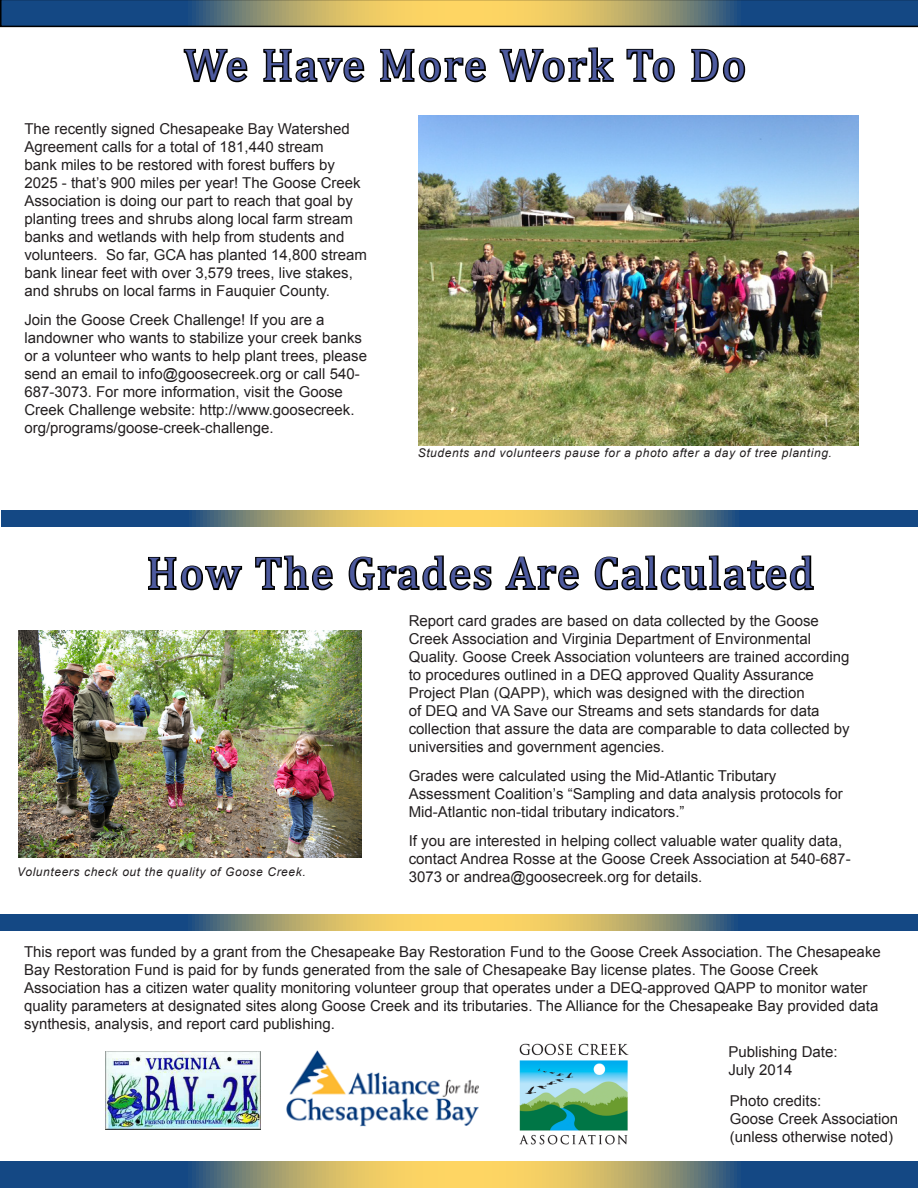
<style>
.page{position:relative;width:918px;height:1188px;background:#fff}
.page>*{position:absolute;margin:0;border:0;box-sizing:border-box;transform-origin:0 0}
.t1{font:45px "Cambria";letter-spacing:.05em;color:#4d5a9e}
.Paragraph_Style_1{font:15px/18px "Arial";color:#231f20}
.t2{font:italic 12px "Arial";letter-spacing:.05em;color:#231f20}
</style>
<div class="page">
<svg style="left:148px;top:556px;width:95px;height:35px"></svg>
<svg style="left:255px;top:555px;width:78px;height:36px"></svg>
<svg style="left:348px;top:555px;width:144px;height:36px"></svg>
<svg style="left:505px;top:556px;width:74px;height:35px"></svg>
<svg style="left:594px;top:555px;width:220px;height:36px"></svg>
<svg style="left:0;top:1162px;width:918px;height:26px;background:#778475"></svg>
<svg style="left:0;top:0;width:918px;height:27px;background:#717c6e"></svg>
<svg style="left:1px;top:914px;width:916px;height:17px;background:#778475"></svg>
<img style="left:286px;top:1050px;width:193px;height:77px">
<svg style="left:2px;top:510px;width:916px;height:16px;background:#778475"></svg>
<svg style="left:183px;top:48px;width:65px;height:35px"></svg>
<svg style="left:263px;top:48px;width:102px;height:35px"></svg>
<svg style="left:380px;top:48px;width:106px;height:35px"></svg>
<svg style="left:499px;top:47px;width:115px;height:36px"></svg>
<svg style="left:626px;top:48px;width:49px;height:35px"></svg>
<svg style="left:691px;top:48px;width:55px;height:35px"></svg>
<img style="left:519px;top:1043px;width:110px;height:102px">
<img style="left:418px;top:116px;width:440px;height:330px">
<img style="left:19px;top:630px;width:342px;height:228px">
<img style="left:105px;top:1052px;width:155px;height:78px">
<p class="t1" style="left:185px;top:39px;width:563px">We Have More Work To Do</p>
<p class="Paragraph_Style_1" style="left:24px;top:120px;width:344px">The recently signed Chesapeake Bay Watershed Agreement calls for a total of 181,440 stream<br>bank miles to be restored with forest buffers by 2025 - that’s 900 miles per year! The Goose Creek Association is doing our part to reach that goal by planting trees and shrubs along local farm stream banks and wetlands with help from students and volunteers. So far, GCA has planted 14,800 stream bank linear feet with over 3,579 trees, live stakes, and shrubs on local farms in Fauquier County.</p>
<p class="Paragraph_Style_1" style="left:24px;top:311px;width:344px">Join the Goose Creek Challenge! If you are a landowner who wants to stabilize your creek banks or a volunteer who wants to help plant trees, please send an email to info@goosecreek.org or call 540- 687-3073. For more information, visit the Goose Creek Challenge website: http://www.goosecreek. org/programs/goose-creek-challenge.</p>
<p class="t2" style="left:418px;top:445px;width:416px">Students and volunteers pause for a photo after a day of tree planting.</p>
<p class="t1" style="left:147px;top:547px;width:669px">How The Grades Are Calculated</p>
<p class="t2" style="left:17px;top:864px;width:290px">Volunteers check out the quality of Goose Creek.</p>
<p class="Paragraph_Style_1" style="left:409px;top:612px;width:443px">Report card grades are based on data collected by the Goose Creek Association and Virginia Department of Environmental Quality. Goose Creek Association volunteers are trained according to procedures outlined in a DEQ approved Quality Assurance Project Plan (QAPP), which was designed with the direction<br>of DEQ and VA Save our Streams and sets standards for data collection that assure the data are comparable to data collected by universities and government agencies.</p>
<p class="Paragraph_Style_1" style="left:409px;top:767px;width:436px">Grades were calculated using the Mid-Atlantic Tributary<br>Assessment Coalition’s “Sampling and data analysis protocols for<br>Mid-Atlantic non-tidal tributary indicators.”</p>
<p class="Paragraph_Style_1" style="left:409px;top:831px;width:443px">If you are interested in helping collect valuable water quality data, contact Andrea Rosse at the Goose Creek Association at 540-687-<br>3073 or andrea@goosecreek.org for details.</p>
<p class="Paragraph_Style_1" style="left:24px;top:943px;width:858px">This report was funded by a grant from the Chesapeake Bay Restoration Fund to the Goose Creek Association. The Chesapeake Bay Restoration Fund is paid for by funds generated from the sale of Chesapeake Bay license plates. The Goose Creek Association has a citizen water quality monitoring volunteer group that operates under a DEQ-approved QAPP to monitor water quality parameters at designated sites along Goose Creek and its tributaries. The Alliance for the Chesapeake Bay provided data synthesis, analysis, and report card publishing.</p>
<p class="Paragraph_Style_1" style="left:728px;top:1043px;width:111px">Publishing Date:</p>
<p class="Paragraph_Style_1" style="left:728px;top:1061px;width:66px">July 2014</p>
<p class="Paragraph_Style_1" style="left:730px;top:1092px;width:93px">Photo credits:</p>
<p class="Paragraph_Style_1" style="left:730px;top:1110px;width:170px">Goose Creek Association</p>
<p class="Paragraph_Style_1" style="left:730px;top:1128px;width:165px">(unless otherwise noted)</p>
</div>
